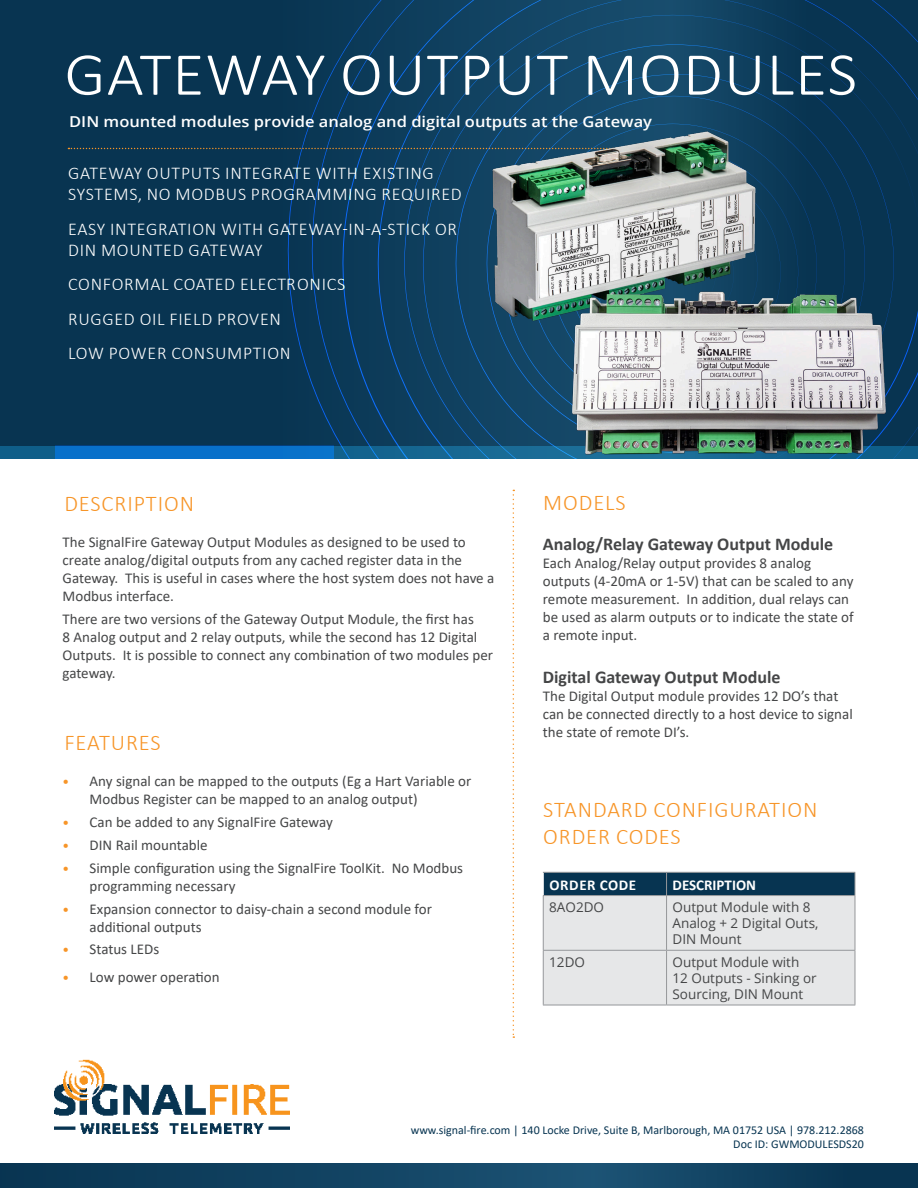
<style>
.page{position:relative;width:918px;height:1188px;background:#fff}
.page>*{position:absolute;margin:0;border:0;box-sizing:border-box;transform-origin:0 0}
.t1{font:300 61.5px "Calibri";letter-spacing:.015em;color:#fff;scale:1.07 1}
.t2{font:300 22.5px/27px "Calibri";letter-spacing:.04em;color:#f79528}
.t3{font:300 18px/21px "Calibri";letter-spacing:.04em;color:#fff}
.t4{font:700 18px "Calibri";color:#454647}
.t5{font:15px/18px "Calibri";color:#454647}
.t6{font:600 15px "Open Sans";color:#fff;scale:1.1 1}
.t7{font:700 15px "Calibri";color:#fff}
.t8{font:700 15px "Calibri";letter-spacing:.04em;color:#fff}
.t9{font:13.5px/16.2px "Open Sans";color:#454647}
.t10{font:12px/14.4px "Calibri";color:#073451;text-align:right}
.s1{font-size:13.5px;color:#f79528}
</style>
<div class="page">
<div style="left:0;top:0;width:918px;height:460px;background:#083451"></div>
<img style="left:54px;top:1060px;width:236px;height:74px">
<svg style="left:513px;top:636px;width:1px;height:402px"></svg>
<svg style="left:342px;top:0;width:576px;height:591px"></svg>
<svg style="left:456px;top:44px;width:438px;height:439px"></svg>
<svg style="left:487px;top:74px;width:378px;height:372px;fill:#124363"></svg>
<svg style="left:502px;top:96px;width:343px;height:343px;fill:#124464"></svg>
<svg style="left:551px;top:148px;width:248px;height:247px"></svg>
<svg style="left:764px;top:166px;width:17px;height:114px"></svg>
<svg style="left:0;top:1164px;width:918px;height:24px;background:#104160"></svg>
<div style="left:0;top:446px;width:918px;height:14px;background:#156691"></div>
<div style="left:55px;top:446px;width:279px;height:14px;background:#0870ca"></div>
<hr style="left:543px;top:1005px;width:124px;height:1px;background:#95979a">
<hr style="left:667px;top:1005px;width:188px;height:1px;background:#95979a">
<svg style="left:543px;top:872px;width:313px;height:133px;background:#bec7cc"></svg>
<hr style="left:543px;top:895px;width:124px;height:1px;background:#95979a">
<hr style="left:667px;top:895px;width:188px;height:1px;background:#95979a">
<svg style="left:68px;top:148px;width:411px;height:1px"></svg>
<img style="left:479px;top:124px;width:285px;height:206px">
<img style="left:556px;top:280px;width:347px;height:181px">
<h1 class="t1" style="left:64px;top:36px;width:742px">GATEWAY OUTPUT MODULES</h1>
<p class="t6" style="left:69px;top:116px;width:531px">DIN mounted modules provide analog and digital outputs at the Gateway</p>
<p class="t3" style="left:68px;top:164px;width:395px">GATEWAY OUTPUTS INTEGRATE WITH EXISTING<br>SYSTEMS, NO MODBUS PROGRAMMING REQUIRED</p>
<p class="t3" style="left:68px;top:218px;width:391px">EASY INTEGRATION WITH GATEWAY-IN-A-STICK OR<br>DIN MOUNTED GATEWAY</p>
<p class="t3" style="left:68px;top:267px;width:279px;line-height:34.5px">CONFORMAL COATED ELECTRONICS<br>RUGGED OIL FIELD PROVEN<br>LOW POWER CONSUMPTION</p>
<h2 class="t2" style="left:64px;top:490px;width:131px">DESCRIPTION</h2>
<p class="t5" style="left:63px;top:534px;width:433px">The SignalFire Gateway Output Modules as designed to be used to create analog/digital outputs from any cached register data in the Gateway. This is useful in cases where the host system does not have a Modbus interface.</p>
<p class="t5" style="left:63px;top:610px;width:432px">There are two versions of the Gateway Output Module, the first has<br>8 Analog output and 2 relay outputs, while the second has 12 Digital Outputs. It is possible to connect any combination of two modules per gateway.</p>
<h2 class="t2" style="left:64px;top:729px;width:98px">FEATURES</h2>
<p class="t5" style="left:90px;top:773px;width:383px;text-indent:-27px"><span class="s1">•</span> Any signal can be mapped to the outputs (Eg a Hart Variable or<br>Modbus Register can be mapped to an analog output)</p>
<p class="t5" style="left:63px;top:814px;width:272px"><span class="s1">•</span> Can be added to any SignalFire Gateway</p>
<p class="t5" style="left:63px;top:837px;width:147px"><span class="s1">•</span> DIN Rail mountable</p>
<p class="t5" style="left:90px;top:858px;width:375px;text-indent:-27px"><span class="s1">•</span> Simple configuration using the SignalFire ToolKit. No Modbus programming necessary</p>
<p class="t5" style="left:90px;top:901px;width:344px;text-indent:-27px"><span class="s1">•</span> Expansion connector to daisy-chain a second module for additional outputs</p>
<p class="t5" style="left:63px;top:941px;width:98px"><span class="s1">•</span> Status LEDs</p>
<p class="t5" style="left:63px;top:967px;width:159px"><span class="s1">•</span> Low power operation</p>
<h2 class="t2" style="left:543px;top:489px;width:84px">MODELS</h2>
<p class="t4" style="left:543px;top:537px;width:292px">Analog/Relay Gateway Output Module</p>
<p class="t5" style="left:543px;top:555px;width:312px">Each Analog/Relay output provides 8 analog outputs (4-20mA or 1-5V) that can be scaled to any remote measurement. In addition, dual relays can be used as alarm outputs or to indicate the state of a remote input.</p>
<p class="t4" style="left:543px;top:670px;width:239px">Digital Gateway Output Module</p>
<p class="t5" style="left:543px;top:688px;width:311px">The Digital Output module provides 12 DO’s that can be connected directly to a host device to signal the state of remote DI’s.</p>
<h2 class="t2" style="left:543px;top:796px;width:276px">STANDARD CONFIGURATION<br>ORDER CODES</h2>
<p class="t8" style="left:550px;top:879px;width:88px">ORDER CODE</p>
<p class="t7" style="left:673px;top:879px;width:85px">DESCRIPTION</p>
<p class="t9" style="left:549px;top:900px;width:56px">8AO2DO</p>
<p class="t9" style="left:673px;top:900px;width:147px">Output Module with 8<br>Analog + 2 Digital Outs,<br>DIN Mount</p>
<p class="t9" style="left:549px;top:955px;width:37px">12DO</p>
<p class="t9" style="left:673px;top:955px;width:146px">Output Module with<br>12 Outputs - Sinking or<br>Sourcing, DIN Mount</p>
<p class="t10" style="left:411px;top:1122px;width:455px">www.signal-fire.com | 140 Locke Drive, Suite B, Marlborough, MA 01752 USA | 978.212.2868<br>Doc ID: GWMODULESDS20</p>
</div>
